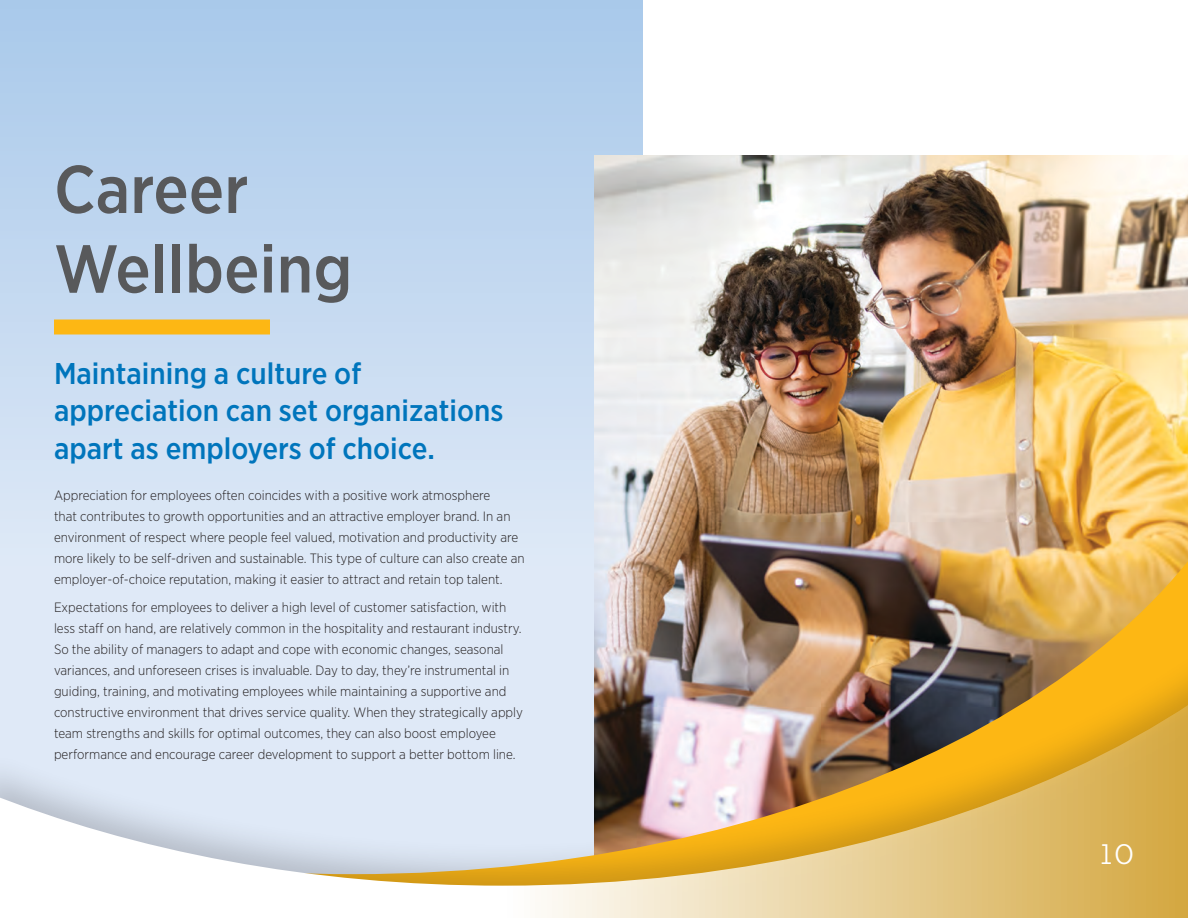
<style>
.page{position:relative;width:1188px;height:918px;background:#fff}
.page>*{position:absolute;margin:0;border:0;box-sizing:border-box;transform-origin:0 0}
.t1{font:500 67.5px/79.5px "Gotham Narrow";color:#58595b}
.t2{font:500 30px/37.5px "Gotham Narrow";color:#0075bc}
.t3{font:300 27px "Gallagher Slab";color:#fff}
.t4{font:300 13.5px/21px "Gotham Narrow";color:#231f20}
</style>
<div class="page">
<svg style="left:0;top:0;width:643px;height:519px;background:#c0d7ef"></svg>
<img style="left:594px;top:156px;width:594px;height:363px">
<div style="left:54px;top:319px;width:216px;height:15px;background:#fdb714"></div>
<img style="left:0;top:519px;width:1188px;height:399px">
<h1 class="t1" style="left:54px;top:149px;width:300px">Career<br>Wellbeing</h1>
<h2 class="t2" style="left:54px;top:354px;width:451px">Maintaining a culture of appreciation can set organizations apart as employers of choice.</h2>
<p class="t4" style="left:54px;top:485px;width:472px">Appreciation for employees often coincides with a positive work atmosphere<br>that contributes to growth opportunities and an attractive employer brand. In an environment of respect where people feel valued, motivation and productivity are more likely to be self-driven and sustainable. This type of culture can also create an employer-of-choice reputation, making it easier to attract and retain top talent.</p>
<p class="t4" style="left:54px;top:596px;width:471px">Expectations for employees to deliver a high level of customer satisfaction, with less staff on hand, are relatively common in the hospitality and restaurant industry.<br>So the ability of managers to adapt and cope with economic changes, seasonal variances, and unforeseen crises is invaluable. Day to day, they’re instrumental in guiding, training, and motivating employees while maintaining a supportive and constructive environment that drives service quality. When they strategically apply team strengths and skills for optimal outcomes, they can also boost employee performance and encourage career development to support a better bottom line.</p>
<h3 class="t3" style="left:1101px;top:837px;width:35px">10</h3>
</div>
